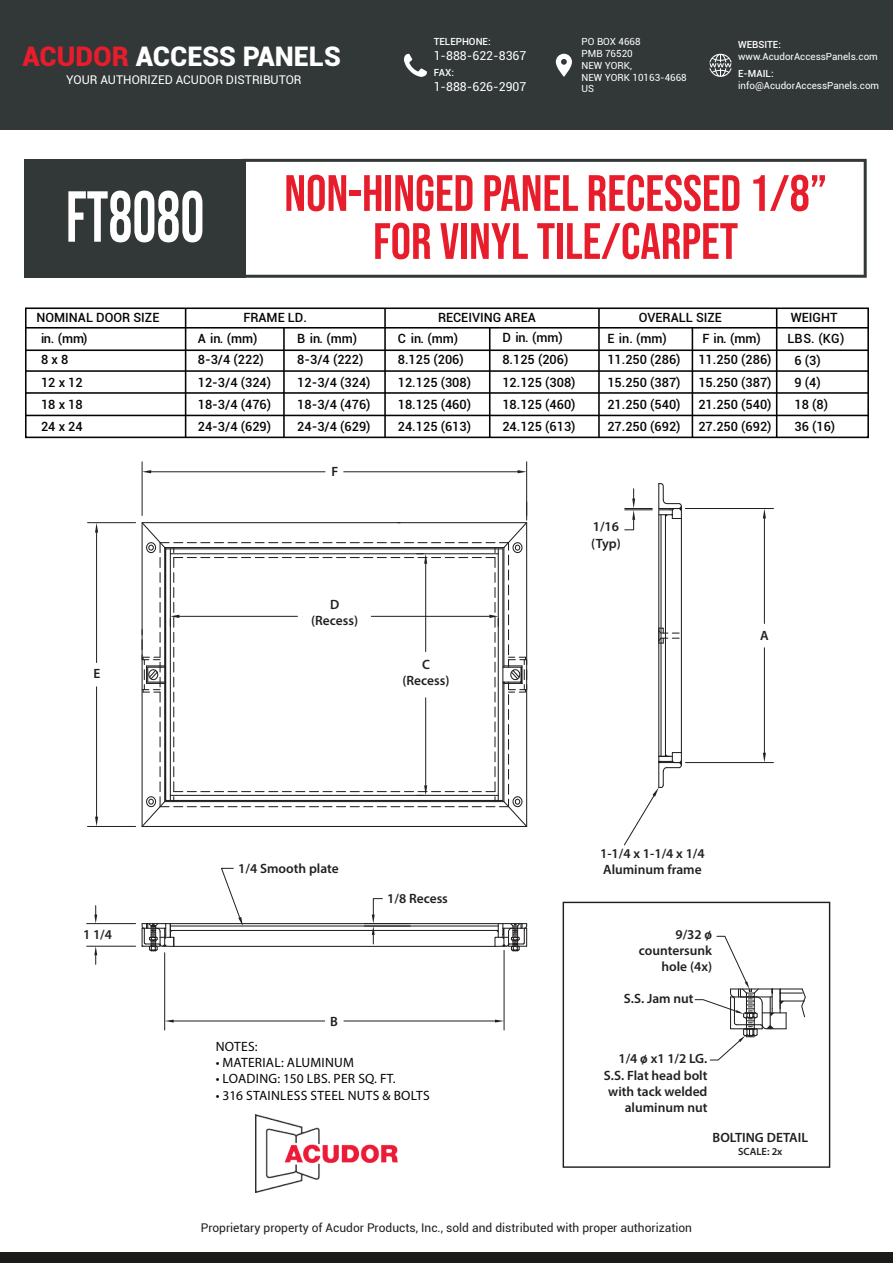
<style>
.page{position:relative;width:893px;height:1263px;background:#fff}
.page>*{position:absolute;margin:0;border:0;box-sizing:border-box;transform-origin:0 0}
.t1{font:51px/48px "Bebas Neue";color:#e81d2c}
.t2{font:900 27px "Roboto";color:#fff}
.t3{font:600 13.5px/16.2px "Myriad Pro";color:#231f20;text-align:center}
.t4{font:13.5px "Myriad Pro";letter-spacing:.02em;color:#050504}
.t5{font:500 12.75px/22.2px "Roboto";color:#050504}
.t6{font:12.3px "Roboto";color:#fff}
.t7{font:12px "Roboto";color:#231f20}
.t8{font:12px "Roboto";color:#fff}
.t9{font:600 10.5px "Myriad Pro";color:#231f20}
.t10{font:9.9px/11.9px "Roboto";color:#fff}
.t11{font:500 9.9px "Roboto";color:#fff}
.s1{color:#e81d2c}
.s2{font-size:72px;color:#fff}
</style>
<div class="page">
<div style="left:0;top:0;width:893px;height:130px;background:#323738"></div>
<div style="left:24px;top:159px;width:222px;height:119px;background:#323738"></div>
<svg style="left:246px;top:159px;width:621px;height:119px"></svg>
<svg style="left:556px;top:54px;width:16px;height:23px"></svg>
<svg style="left:404px;top:54px;width:23px;height:23px"></svg>
<svg style="left:709px;top:53px;width:23px;height:24px"></svg>
<div style="left:0;top:1252px;width:893px;height:11px;background:#1b1b18"></div>
<svg style="left:25px;top:307px;width:844px;height:132px"></svg>
<hr style="left:87px;top:826px;width:49px;height:1px;background:#211e1e">
<hr style="left:87px;top:522px;width:49px;height:1px;background:#211e1e">
<hr style="left:96px;top:687px;width:1px;height:130px;background:#211e1e">
<hr style="left:96px;top:533px;width:1px;height:129px;background:#211e1e">
<svg style="left:95px;top:817px;width:3px;height:9px"></svg>
<svg style="left:95px;top:523px;width:3px;height:10px"></svg>
<hr style="left:142px;top:462px;width:1px;height:53px;background:#211e1e">
<hr style="left:526px;top:462px;width:1px;height:53px;background:#211e1e">
<hr style="left:151px;top:471px;width:174px;height:1px;background:#211e1e">
<hr style="left:344px;top:471px;width:174px;height:1px;background:#211e1e">
<svg style="left:142px;top:470px;width:9px;height:3px"></svg>
<svg style="left:518px;top:470px;width:9px;height:3px"></svg>
<svg style="left:141px;top:502px;width:387px;height:325px"></svg>
<img style="left:256px;top:1115px;width:141px;height:77px">
<hr style="left:170px;top:930px;width:328px;height:1px;background:#211e1e">
<hr style="left:170px;top:925px;width:328px;height:1px;background:#211e1e">
<hr style="left:174px;top:946px;width:321px;height:1px;background:#211e1e">
<svg style="left:141px;top:923px;width:34px;height:28px"></svg>
<svg style="left:494px;top:923px;width:34px;height:28px"></svg>
<hr style="left:147px;top:923px;width:380px;height:1px;background:#211e1e">
<hr style="left:164px;top:953px;width:1px;height:77px;background:#211e1e">
<hr style="left:504px;top:950px;width:1px;height:80px;background:#211e1e">
<hr style="left:174px;top:1021px;width:151px;height:1px;background:#211e1e">
<hr style="left:344px;top:1021px;width:151px;height:1px;background:#211e1e">
<svg style="left:165px;top:1020px;width:9px;height:2px"></svg>
<svg style="left:495px;top:1020px;width:9px;height:2px"></svg>
<hr style="left:87px;top:923px;width:49px;height:1px;background:#211e1e">
<hr style="left:87px;top:946px;width:49px;height:1px;background:#211e1e">
<svg style="left:94px;top:906px;width:3px;height:17px"></svg>
<svg style="left:94px;top:946px;width:3px;height:18px"></svg>
<hr style="left:364px;top:926px;width:46px;height:1px;background:#211e1e">
<svg style="left:372px;top:898px;width:11px;height:46px"></svg>
<svg style="left:221px;top:868px;width:22px;height:58px"></svg>
<hr style="left:660px;top:515px;width:1px;height:241px;background:#211e1e">
<hr style="left:665px;top:515px;width:1px;height:241px;background:#211e1e">
<hr style="left:658px;top:510px;width:1px;height:251px;background:#211e1e">
<hr style="left:681px;top:508px;width:1px;height:257px;background:#211e1e">
<hr style="left:685px;top:508px;width:88px;height:1px;background:#211e1e">
<hr style="left:685px;top:762px;width:88px;height:1px;background:#211e1e">
<hr style="left:764px;top:518px;width:1px;height:105px;background:#211e1e">
<hr style="left:764px;top:648px;width:1px;height:105px;background:#211e1e">
<svg style="left:763px;top:509px;width:3px;height:9px"></svg>
<svg style="left:763px;top:753px;width:3px;height:9px"></svg>
<svg style="left:658px;top:483px;width:24px;height:36px"></svg>
<svg style="left:658px;top:628px;width:21px;height:16px"></svg>
<svg style="left:625px;top:489px;width:27px;height:41px"></svg>
<svg style="left:624px;top:751px;width:58px;height:94px"></svg>
<svg style="left:695px;top:936px;width:111px;height:124px"></svg>
<div style="left:563px;top:902px;width:267px;height:266px;border:1px solid #211e1e"></div>
<h2 class="t2" style="left:23px;top:37px;width:320px"><span class="s1">ACUDOR</span> ACCESS PANELS</h2>
<p class="t8" style="left:66px;top:71px;width:237px">YOUR AUTHORIZED ACUDOR DISTRIBUTOR</p>
<p class="t11" style="left:434px;top:35px;width:59px">TELEPHONE:</p>
<p class="t6" style="left:434px;top:47px;width:94px">1-888-622-8367</p>
<p class="t11" style="left:434px;top:66px;width:22px">FAX:</p>
<p class="t6" style="left:434px;top:78px;width:94px">1-888-626-2907</p>
<p class="t10" style="left:582px;top:35px;width:107px">PO BOX 4668<br>PMB 76520<br>NEW YORK,<br>NEW YORK 10163-4668<br>US</p>
<p class="t11" style="left:738px;top:38px;width:44px">WEBSITE:</p>
<p class="t10" style="left:738px;top:50px;width:141px">www.AcudorAccessPanels.com</p>
<p class="t11" style="left:738px;top:67px;width:37px">E-MAIL:</p>
<p class="t10" style="left:738px;top:79px;width:143px">info@AcudorAccessPanels.com</p>
<h1 class="t1" style="left:373px;top:169px;width:455px;text-indent:-307px"><span class="s2">FT8080</span> NON-HINGED PANEL RECESSED 1/8”<br>FOR VINYL TILE/CARPET</h1>
<p class="t5" style="left:37px;top:306px;width:124px">NOMINAL DOOR SIZE</p>
<p class="t5" style="left:243px;top:306px;width:65px">FRAME LD.</p>
<p class="t5" style="left:438px;top:306px;width:99px">RECEIVING AREA</p>
<p class="t5" style="left:639px;top:306px;width:85px">OVERALL SIZE</p>
<p class="t5" style="left:791px;top:306px;width:48px">WEIGHT</p>
<p class="t5" style="left:41px;top:327px;width:48px">in. (mm)</p>
<p class="t5" style="left:198px;top:327px;width:61px">A in. (mm)</p>
<p class="t5" style="left:297px;top:327px;width:61px">B in. (mm)</p>
<p class="t5" style="left:398px;top:327px;width:62px">C in. (mm)</p>
<p class="t5" style="left:502px;top:326px;width:62px">D in. (mm)</p>
<p class="t5" style="left:607px;top:327px;width:61px">E in. (mm)</p>
<p class="t5" style="left:702px;top:327px;width:60px">F in. (mm)</p>
<p class="t5" style="left:795px;top:327px;width:51px;text-indent:-7px">LBS. (KG)<br>6 (3)<br>9 (4)<br>18 (8)<br>36 (16)</p>
<p class="t5" style="left:41px;top:348px;width:43px">8 x 8<br>12 x 12<br>18 x 18<br>24 x 24</p>
<p class="t5" style="left:198px;top:348px;width:75px">8-3/4 (222)<br>12-3/4 (324)<br>18-3/4 (476)<br>24-3/4 (629)</p>
<p class="t5" style="left:297px;top:348px;width:75px">8-3/4 (222)<br>12-3/4 (324)<br>18-3/4 (476)<br>24-3/4 (629)</p>
<p class="t5" style="left:398px;top:348px;width:75px">8.125 (206)<br>12.125 (308)<br>18.125 (460)<br>24.125 (613)</p>
<p class="t5" style="left:502px;top:348px;width:75px">8.125 (206)<br>12.125 (308)<br>18.125 (460)<br>24.125 (613)</p>
<p class="t5" style="left:607px;top:348px;width:75px;text-align:justify">11.250 (286)<br>15.250 (387)<br>21.250 (540)<br>27.250 (692)</p>
<p class="t5" style="left:698px;top:348px;width:75px;text-align:justify">11.250 (286)<br>15.250 (387)<br>21.250 (540)<br>27.250 (692)</p>
<p class="t3" style="left:94px;top:665px;width:8px">E</p>
<p class="t3" style="left:83px;top:926px;width:31px">1 1/4</p>
<p class="t3" style="left:331px;top:463px;width:8px">F</p>
<p class="t3" style="left:311px;top:596px;width:48px">D (Recess)</p>
<p class="t3" style="left:402px;top:656px;width:48px">C (Recess)</p>
<p class="t3" style="left:238px;top:860px;width:102px">1/4 Smooth plate</p>
<p class="t3" style="left:330px;top:1013px;width:9px">B</p>
<p class="t3" style="left:387px;top:890px;width:62px">1/8 Recess</p>
<p class="t4" style="left:216px;top:1038px;width:43px">NOTES:</p>
<p class="t4" style="left:216px;top:1054px;width:140px">• MATERIAL: ALUMINUM</p>
<p class="t4" style="left:216px;top:1070px;width:181px">• LOADING: 150 LBS. PER SQ. FT.</p>
<p class="t4" style="left:216px;top:1087px;width:216px">• 316 STAINLESS STEEL NUTS &amp; BOLTS</p>
<p class="t3" style="left:591px;top:518px;width:31px;text-align:left">1/16 (Typ)</p>
<p class="t3" style="left:760px;top:627px;width:10px">A</p>
<p class="t3" style="left:600px;top:845px;width:106px;text-align:left">1-1/4 x 1-1/4 x 1/4<br>Aluminum frame</p>
<p class="t3" style="left:639px;top:926px;width:75px;text-align:right">9/32 o countersunk hole (4x)</p>
<p class="t3" style="left:706px;top:927px;width:6px">/</p>
<p class="t3" style="left:624px;top:990px;width:71px">S.S. Jam nut</p>
<p class="t3" style="left:604px;top:1050px;width:105px;text-align:right">1/4 o x1 1/2 LG.<br>S.S. Flat head bolt with tack welded aluminum nut</p>
<p class="t3" style="left:642px;top:1051px;width:6px">/</p>
<p class="t3" style="left:713px;top:1129px;width:97px">BOLTING DETAIL</p>
<p class="t9" style="left:738px;top:1145px;width:46px">SCALE: 2x</p>
<p class="t7" style="left:201px;top:1219px;width:493px">Proprietary property of Acudor Products, Inc., sold and distributed with proper authorization</p>
</div>
